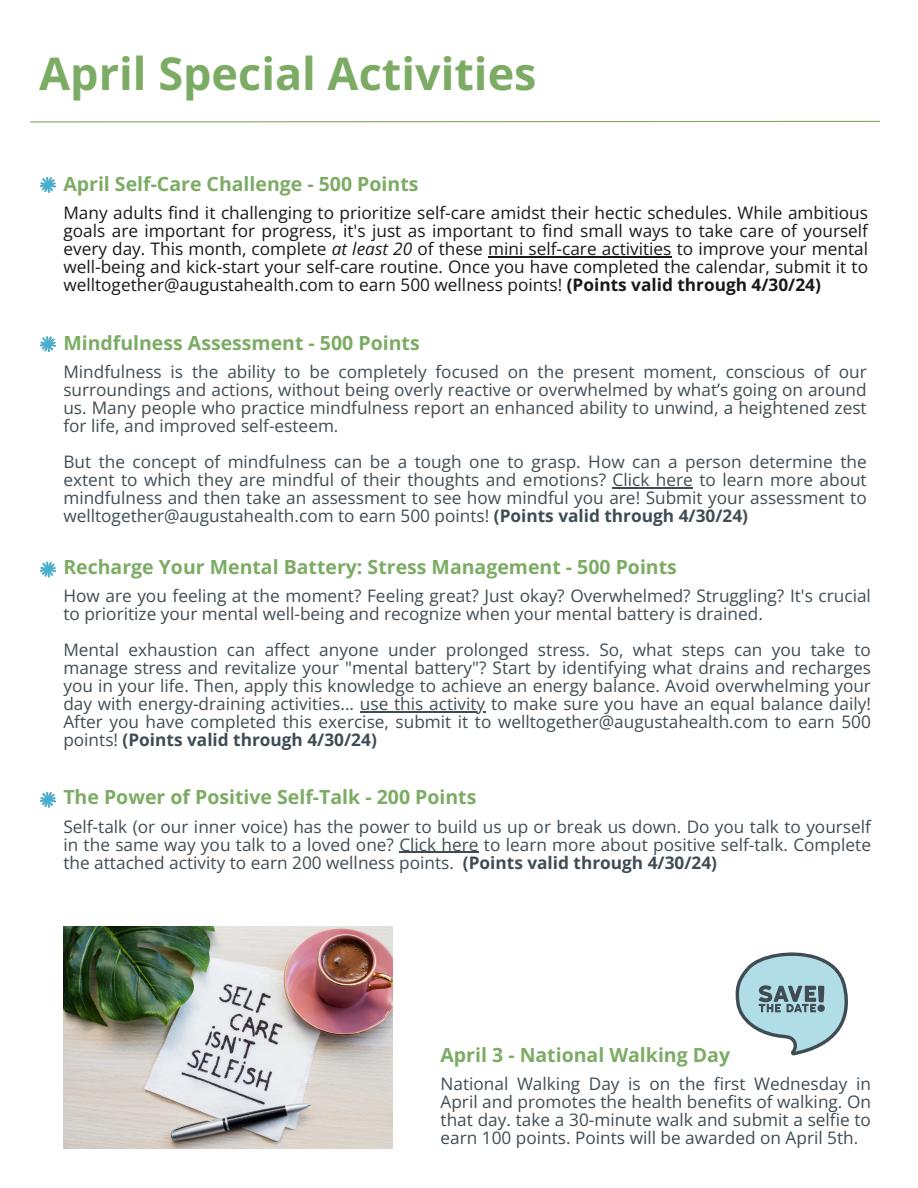
<style>
.page{position:relative;width:918px;height:1188px;background:#fff}
.page>*{position:absolute;margin:0;border:0;box-sizing:border-box;transform-origin:0 0}
.t1{font:700 45px "Open Sans";color:#7cac64}
.t2{font:700 19.5px "Open Sans";color:#7cac64}
.t3{font:17.25px/18px "Open Sans";color:#404c54;text-align:justify}
.t4{font:17.25px/18px "Open Sans";color:#191a18;text-align:justify}
.s1{font-style:italic}
.s2{font-weight:700}
</style>
<div class="page">
<svg style="left:30px;top:120px;width:851px;height:3px"></svg>
<svg style="left:40px;top:177px;width:16px;height:16px"></svg>
<svg style="left:40px;top:336px;width:16px;height:16px"></svg>
<img style="left:63px;top:927px;width:330px;height:221px">
<svg style="left:40px;top:562px;width:16px;height:15px"></svg>
<svg style="left:40px;top:792px;width:16px;height:15px"></svg>
<svg style="left:735px;top:952px;width:113px;height:103px"></svg>
<hr style="left:360px;top:711px;width:125px;height:1px;background:#404c54">
<hr style="left:613px;top:487px;width:80px;height:1px;background:#404c54">
<hr style="left:399px;top:852px;width:80px;height:1px;background:#404c54">
<hr style="left:488px;top:256px;width:184px;height:1px;background:#191a18">
<h1 class="t1" style="left:39px;top:42px;width:499px">April Special Activities</h1>
<p class="t2" style="left:63px;top:170px;width:357px">April Self-Care Challenge - 500 Points</p>
<p class="t4" style="left:63px;top:203px;width:806px">Many adults find it challenging to prioritize self-care amidst their hectic schedules. While ambitious goals are important for progress, it's just as important to find small ways to take care of yourself every day. This month, complete <span class="s1">at least 20</span> of these mini self-care activities to improve your mental well-being and kick-start your self-care routine. Once you have completed the calendar, submit it to welltogether@augustahealth.com to earn 500 wellness points! <span class="s2">(Points valid through 4/30/24)</span></p>
<p class="t2" style="left:63px;top:329px;width:358px">Mindfulness Assessment - 500 Points</p>
<p class="t3" style="left:63px;top:362px;width:805px">Mindfulness is the ability to be completely focused on the present moment, conscious of our surroundings and actions, without being overly reactive or overwhelmed by what’s going on around us. Many people who practice mindfulness report an enhanced ability to unwind, a heightened zest for life, and improved self-esteem.</p>
<p class="t3" style="left:63px;top:452px;width:805px">But the concept of mindfulness can be a tough one to grasp. How can a person determine the extent to which they are mindful of their thoughts and emotions? Click here to learn more about mindfulness and then take an assessment to see how mindful you are! Submit your assessment to welltogether@augustahealth.com to earn 500 points! <span class="s2">(Points valid through 4/30/24)</span></p>
<p class="t2" style="left:63px;top:553px;width:615px">Recharge Your Mental Battery: Stress Management - 500 Points</p>
<p class="t3" style="left:63px;top:586px;width:809px">How are you feeling at the moment? Feeling great? Just okay? Overwhelmed? Struggling? It's crucial to prioritize your mental well-being and recognize when your mental battery is drained.</p>
<p class="t3" style="left:63px;top:640px;width:809px">Mental exhaustion can affect anyone under prolonged stress. So, what steps can you take to manage stress and revitalize your "mental battery"? Start by identifying what drains and recharges you in your life. Then, apply this knowledge to achieve an energy balance. Avoid overwhelming your day with energy-draining activities... use this activity to make sure you have an equal balance daily!<br>After you have completed this exercise, submit it to welltogether@augustahealth.com to earn 500 points! <span class="s2">(Points valid through 4/30/24)</span></p>
<p class="t2" style="left:63px;top:784px;width:415px">The Power of Positive Self-Talk - 200 Points</p>
<p class="t3" style="left:63px;top:817px;width:809px">Self-talk (or our inner voice) has the power to build us up or break us down. Do you talk to yourself in the same way you talk to a loved one? Click here to learn more about positive self-talk. Complete the attached activity to earn 200 wellness points. <span class="s2">(Points valid through 4/30/24)</span></p>
<p class="t2" style="left:441px;top:1041px;width:291px">April 3 - National Walking Day</p>
<p class="t3" style="left:441px;top:1075px;width:432px">National Walking Day is on the first Wednesday in April and promotes the health benefits of walking. On that day. take a 30-minute walk and submit a selfie to earn 100 points. Points will be awarded on April 5th.</p>
</div>
